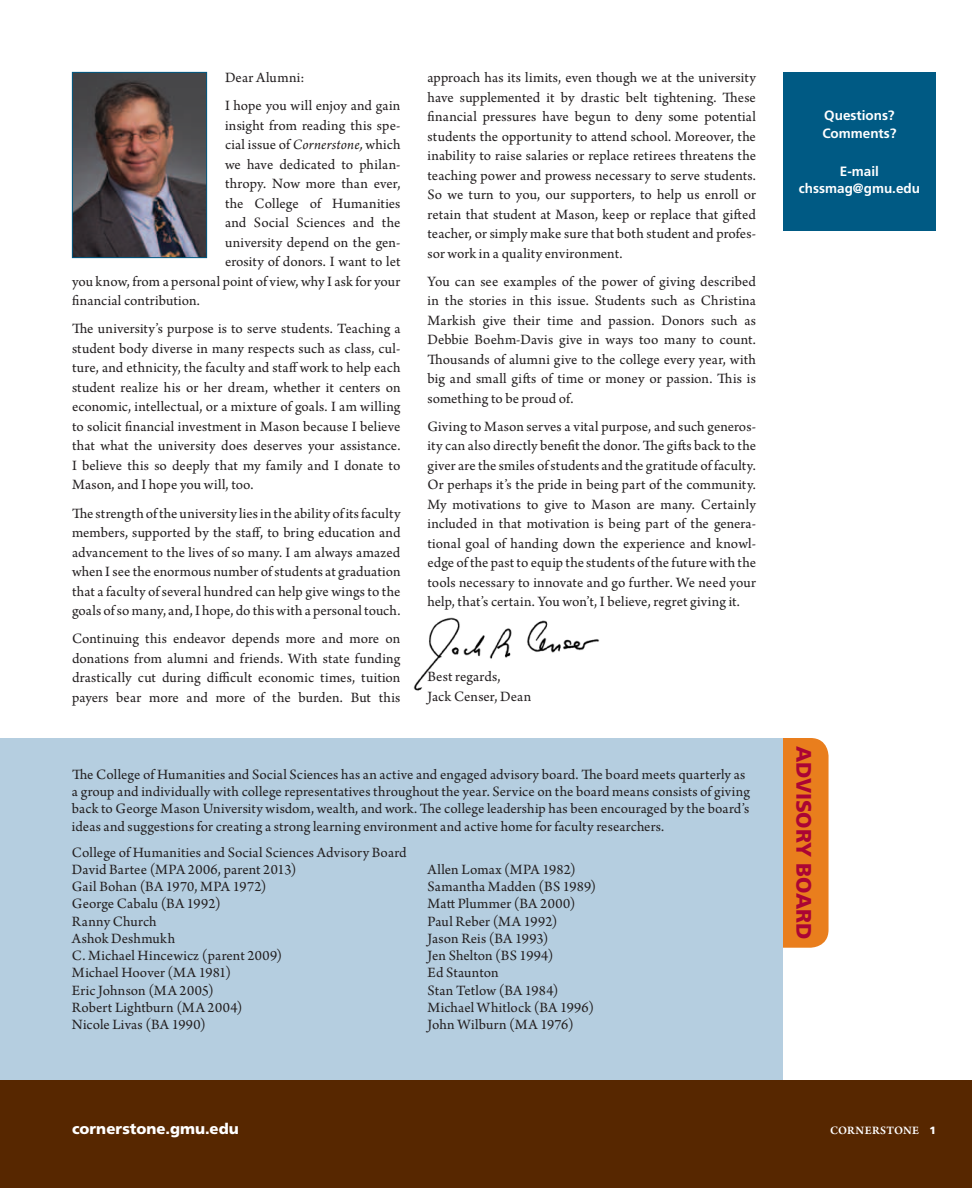
<style>
.page{position:relative;width:972px;height:1188px;background:#fff}
.page>*{position:absolute;margin:0;border:0;box-sizing:border-box;transform-origin:0 0}
.t1{font:900 21px "Frutiger";letter-spacing:-.01em;color:#ab0534}
.t2{font:15px/19.5px "Arno Pro";letter-spacing:.005em;color:#231f20;text-align:justify}
.t3{font:900 15px "Frutiger";letter-spacing:.005em;color:#fff}
.t4{font:700 13.5px/18px "Frutiger";color:#fff}
.t5{font:600 12px "Arno Pro";letter-spacing:.02em;color:#fff}
.s1{font-style:italic}
.s2{font-family:"Frutiger";font-weight:900;font-size:10.5px}
</style>
<div class="page">
<div style="left:0;top:1080px;width:972px;height:108px;background:#572700"></div>
<img style="left:413px;top:617px;width:187px;height:74px">
<div style="left:756px;top:738px;width:73px;height:210px;background:#e97e1d;border-radius:18px"></div>
<div style="left:0;top:738px;width:783px;height:341px;background:#b5cee0"></div>
<img style="left:74px;top:74px;width:131px;height:182px">
<div style="left:72px;top:72px;width:135px;height:186px;border:1px solid #005a84"></div>
<div style="left:783px;top:72px;width:153px;height:159px;background:#005a84"></div>
<p class="t2" style="left:225px;top:64px;width:177px;line-height:28.2px">Dear Alumni:<br>I hope you will enjoy and gain</p>
<p class="t2" style="left:225px;top:116px;width:177px">insight from reading this spe-</p>
<p class="t2" style="left:225px;top:136px;width:177px">cial issue of <span class="s1">Cornerstone,</span> which</p>
<p class="t2" style="left:225px;top:155px;width:177px">we have dedicated to philan-</p>
<p class="t2" style="left:225px;top:175px;width:177px">thropy. Now more than ever,</p>
<p class="t2" style="left:225px;top:194px;width:177px">the College of Humanities</p>
<p class="t2" style="left:225px;top:214px;width:177px">and Social Sciences and the</p>
<p class="t2" style="left:225px;top:233px;width:177px">university depend on the gen-</p>
<p class="t2" style="left:225px;top:253px;width:177px">erosity of donors. I want to let</p>
<p class="t2" style="left:72px;top:272px;width:330px">you know, from a personal point of view, why I ask for your</p>
<p class="t2" style="left:72px;top:292px;width:129px">financial contribution.</p>
<p class="t2" style="left:72px;top:320px;width:330px">The university’s purpose is to serve students. Teaching a student body diverse in many respects such as class, cul&shy;ture, and ethnicity, the faculty and staff work to help each student realize his or her dream, whether it centers on economic, intellectual, or a mixture of goals. I am willing to solicit financial investment in Mason because I believe that what the university does deserves your assistance.<br>I believe this so deeply that my family and I donate to Mason, and I hope you will, too.</p>
<p class="t2" style="left:72px;top:504px;width:330px">The strength of the university lies in the ability of its faculty members, supported by the staff, to bring education and advancement to the lives of so many. I am always amazed when I see the enormous number of students at graduation that a faculty of several hundred can help give wings to the goals of so many, and, I hope, do this with a personal touch.</p>
<p class="t2" style="left:72px;top:630px;width:330px">Continuing this endeavor depends more and more on donations from alumni and friends. With state funding drastically cut during difficult economic times, tuition payers bear more and more of the burden. But this</p>
<p class="t2" style="left:428px;top:69px;width:330px">approach has its limits, even though we at the university have supplemented it by drastic belt tightening. These financial pressures have begun to deny some potential students the opportunity to attend school. Moreover, the inability to raise salaries or replace retirees threatens the teaching power and prowess necessary to serve students.<br>So we turn to you, our supporters, to help us enroll or retain that student at Mason, keep or replace that gifted teacher, or simply make sure that both student and profes&shy;sor work in a quality environment.</p>
<p class="t2" style="left:428px;top:272px;width:330px">You can see examples of the power of giving described in the stories in this issue. Students such as Christina Markish give their time and passion. Donors such as Debbie Boehm-Davis give in ways too many to count.<br>Thousands of alumni give to the college every year, with big and small gifts of time or money or passion. This is something to be proud of.</p>
<p class="t2" style="left:428px;top:417px;width:330px">Giving to Mason serves a vital purpose, and such generos&shy;ity can also directly benefit the donor. The gifts back to the giver are the smiles of students and the gratitude of faculty.<br>Or perhaps it’s the pride in being part of the community.<br>My motivations to give to Mason are many. Certainly included in that motivation is being part of the genera&shy;tional goal of handing down the experience and knowl&shy;edge of the past to equip the students of the future with the tools necessary to innovate and go further. We need your help, that’s certain. You won’t, I believe, regret giving it.</p>
<p class="t2" style="left:428px;top:668px;width:105px">Best regards,<br>Jack Censer, Dean</p>
<p class="t2" style="left:72px;top:767px;width:679px;line-height:17.2px;text-align:left">The College of Humanities and Social Sciences has an active and engaged advisory board. The board meets quarterly as a group and individually with college representatives throughout the year. Service on the board means consists of giving back to George Mason University wisdom, wealth, and work. The college leadership has been encouraged by the board’s ideas and suggestions for creating a strong learning environment and active home for faculty researchers.</p>
<p class="t2" style="left:72px;top:844px;width:336px;line-height:17.2px;text-align:left">College of Humanities and Social Sciences Advisory Board<br>David Bartee (MPA 2006, parent 2013)<br>Gail Bohan (BA 1970, MPA 1972)<br>George Cabalu (BA 1992)<br>Ranny Church<br>Ashok Deshmukh<br>C. Michael Hincewicz (parent 2009)<br>Michael Hoover (MA 1981)<br>Eric Johnson (MA 2005)<br>Robert Lightburn (MA 2004)<br>Nicole Livas (BA 1990)</p>
<p class="t2" style="left:428px;top:861px;width:170px;line-height:17.2px;text-align:left">Allen Lomax (MPA 1982)<br>Samantha Madden (BS 1989)<br>Matt Plummer (BA 2000)<br>Paul Reber (MA 1992)<br>Jason Reis (BA 1993)<br>Jen Shelton (BS 1994)<br>Ed Staunton<br>Stan Tetlow (BA 1984)<br>Michael Whitlock (BA 1996)<br>John Wilburn (MA 1976)</p>
<p class="t3" style="left:72px;top:1120px;width:168px">cornerstone.gmu.edu</p>
<p class="t4" style="left:822px;top:106px;width:76px">Questions?<br>Comments?</p>
<p class="t4" style="left:799px;top:162px;width:123px;text-align:center">E-mail chssmag@gmu.edu</p>
<h1 class="t1" style="left:817px;top:746px;width:195px;rotate:90deg">ADVISORY BOARD</h1>
<p class="t5" style="left:830px;top:1123px;width:107px">Cornerstone <span class="s2">1</span></p>
</div>
